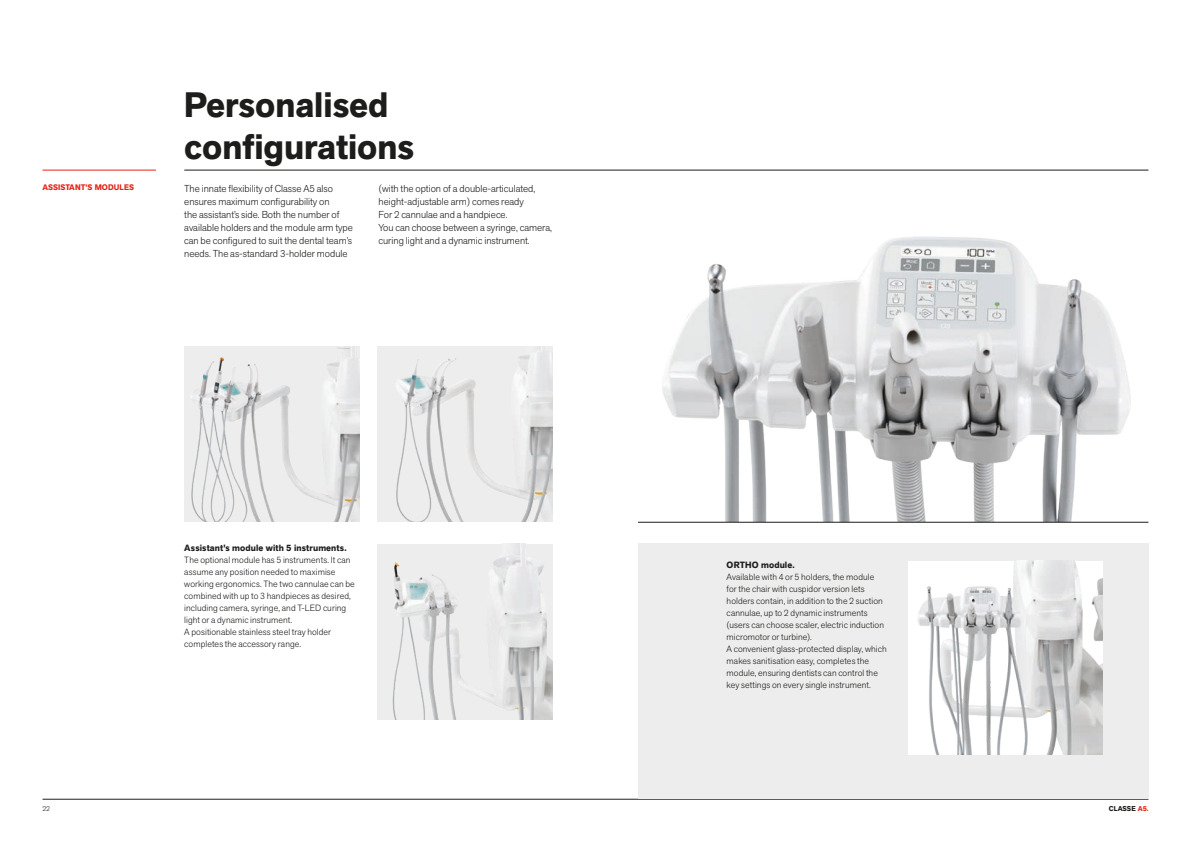
<style>
.page{position:relative;width:1191px;height:842px;background:#fff}
.page>*{position:absolute;margin:0;border:0;box-sizing:border-box;transform-origin:0 0}
.t1{font:700 35px/42px "Akzid Grtsk Next";color:#1d1d1b}
.t2{font:300 10px/13px "Akzid Grtsk Next";color:#1d1d1b}
.t3{font:300 9px/12px "Akzid Grtsk Next";letter-spacing:.01em;color:#1d1d1b}
.t4{font:700 9px "Akzid Grtsk Next";letter-spacing:.015em;color:#1d1d1b}
.t5{font:700 8px "Akzid Grtsk Next";letter-spacing:.01em;color:#e72419}
.t6{font:700 7px "Akzid Grtsk Next";letter-spacing:.01em;color:#1d1d1b}
.t7{font:300 7px "Akzid Grtsk Next";color:#1d1d1b}
.s1{color:#e72419}
</style>
<div class="page">
<hr style="left:184px;top:170px;width:964px;height:1px;background:#1d1d1b">
<hr style="left:43px;top:799px;width:1105px;height:1px;background:#1d1d1b">
<hr style="left:43px;top:170px;width:113px;height:1px;background:#e72419">
<div style="left:638px;top:544px;width:510px;height:255px;background:#ededed"></div>
<img style="left:908px;top:561px;width:194px;height:194px">
<img style="left:661px;top:236px;width:481px;height:286px">
<img style="left:377px;top:544px;width:176px;height:175px">
<img style="left:184px;top:346px;width:175px;height:176px">
<img style="left:377px;top:346px;width:176px;height:176px">
<hr style="left:638px;top:522px;width:510px;height:1px;background:#1d1d1b">
<h1 class="t1" style="left:184px;top:84px;width:231px">Personalised configurations</h1>
<p class="t5" style="left:43px;top:182px;width:93px">ASSISTANT’S MODULES</p>
<p class="t2" style="left:184px;top:182px;width:170px">The innate flexibility of Classe A5 also ensures maximum configurability on<br>the assistant’s side. Both the number of available holders and the module arm type can be configured to suit the dental team’s needs. The as-standard 3-holder module</p>
<p class="t2" style="left:378px;top:182px;width:175px">(with the option of a double-articulated, height-adjustable arm) comes ready<br>For 2 cannulae and a handpiece.<br>You can choose between a syringe, camera, curing light and a dynamic instrument.</p>
<p class="t4" style="left:184px;top:541px;width:164px">Assistant’s module with 5 instruments.</p>
<p class="t3" style="left:184px;top:553px;width:172px">The optional module has 5 instruments. It can assume any position needed to maximise working ergonomics. The two cannulae can be combined with up to 3 handpieces as desired, including camera, syringe, and T-LED curing light or a dynamic instrument.<br>A positionable stainless steel tray holder completes the accessory range.</p>
<p class="t4" style="left:726px;top:559px;width:69px">ORTHO module.</p>
<p class="t3" style="left:726px;top:570px;width:162px">Available with 4 or 5 holders, the module for the chair with cuspidor version lets holders contain, in addition to the 2 suction cannulae, up to 2 dynamic instruments (users can choose scaler, electric induction micromotor or turbine).<br>A convenient glass-protected display, which makes sanitisation easy, completes the module, ensuring dentists can control the key settings on every single instrument.</p>
<p class="t7" style="left:43px;top:804px;width:9px">22</p>
<p class="t6" style="left:1108px;top:804px;width:41px">CLASSE <span class="s1">A5.</span></p>
</div>
